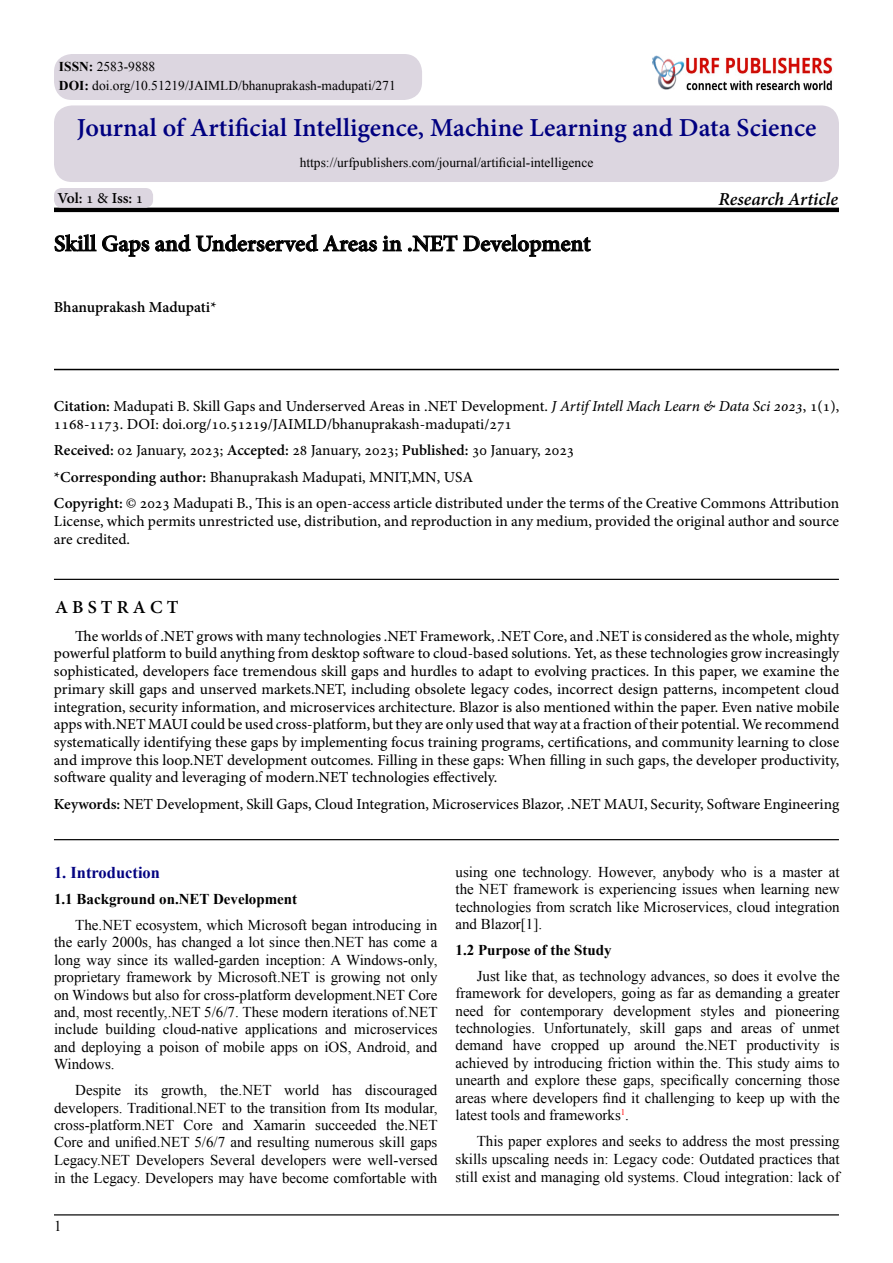
<style>
.page{position:relative;width:893px;height:1263px;background:#fff}
.page>*{position:absolute;margin:0;border:0;box-sizing:border-box;transform-origin:0 0}
.t1{font:700 25.5px "Adobe Hebrew";color:#000080}
.t2{font:700 22.5px "Adobe Hebrew";color:#000}
.t3{font:italic 700 18px "Adobe Hebrew";letter-spacing:-.005em;color:#000}
.t4{font:700 18px "Adobe Hebrew";letter-spacing:.23em;color:#000}
.t5{font:700 16.5px "Times New Roman";color:#030381}
.t6{font:15px/17.7px "Adobe Hebrew";color:#000}
.t7{font:15px/17.4px "Times New Roman";color:#000}
.t8{font:700 15px "Times New Roman";color:#000}
.t9{font:700 15px "Adobe Hebrew";letter-spacing:-.005em;color:#000}
.t10{font:13.5px/18.3px "Times New Roman";color:#000}
.t11{font:8.7px "Times New Roman";color:#f00}
.s1{font-weight:700}
.s2{font-weight:400}
.s3{font-style:italic}
</style>
<div class="page">
<hr style="left:54px;top:208px;width:785px;height:4px;background:#000">
<svg style="left:54px;top:234px;width:348px;height:23px"></svg>
<svg style="left:408px;top:234px;width:183px;height:23px"></svg>
<hr style="left:54px;top:369px;width:785px;height:1px;background:#000">
<hr style="left:54px;top:579px;width:785px;height:1px;background:#000">
<hr style="left:54px;top:1214px;width:785px;height:1px;background:#000">
<div style="left:54px;top:188px;width:99px;height:20px;background:#dcd6e0;border-radius:8px"></div>
<div style="left:54px;top:105px;width:785px;height:77px;background:#dcd6e0;border-radius:18px"></div>
<img style="left:697px;top:57px;width:136px;height:33px">
<div style="left:641px;top:44px;width:56px;height:46px;background:#000;opacity:.5"></div>
<div style="left:642px;top:46px;width:50px;height:44px;background:#fff"></div>
<div style="left:651px;top:55px;width:44px;height:35px;background:#000;opacity:.75"></div>
<div style="left:54px;top:54px;width:368px;height:46px;background:#dcd6e0;border-radius:18px"></div>
<hr style="left:54px;top:839px;width:785px;height:1px;background:#000">
<p class="t10" style="left:59px;top:57px;width:338px"><span class="s1">ISSN:</span> 2583-9888<br><span class="s1">DOI:</span> doi.org/10.51219/JAIMLD/bhanuprakash-madupati/271</p>
<h1 class="t1" style="left:77px;top:112px;width:741px">Journal of Artificial Intelligence, Machine Learning and Data Science</h1>
<p class="t9" style="left:57px;top:189px;width:87px">Vol <span class="s2">1</span>: <span class="s2">&amp;</span> Iss <span class="s2">1</span>:</p>
<p class="t10" style="left:300px;top:153px;width:295px">https://urfpublishers.com/journal/artificial-intelligence</p>
<h2 class="t2" style="left:54px;top:230px;width:538px">Skill Gaps and Underserved Areas in .NET Development</h2>
<p class="t9" style="left:54px;top:298px;width:164px">Bhanuprakash Madupati*</p>
<p class="t3" style="left:718px;top:188px;width:121px">Research Article</p>
<p class="t6" style="left:54px;top:397px;width:787px"><span class="s1">Citation:</span> Madupati .B Skill Gaps and Underserved Areas in .NET Development <span class="s3">J</span>. <span class="s3">Artif Intell Mach Learn &amp; Data Sci 2023</span>, , (1)1<br>1168-1173. DOI: doi.org/10.51219/JAIMLD/bhanuprakash-madupati/271</p>
<p class="t6" style="left:54px;top:437px;width:787px;line-height:26.5px"><span class="s1">Received:</span> 02 January, 2023; <span class="s1">Accepted:</span> 28 January, 2023; <span class="s1">Published:</span> 30 January, 2023<br><span class="s1">*Corresponding author:</span> Bhanuprakash Madupati, MNIT,MN, USA<br><span class="s1">Copyright:</span> © 2023 Madupati B., This is an open-access article distributed under the terms of the Creative Commons Attribution</p>
<p class="t6" style="left:54px;top:512px;width:787px">License, which permits unrestricted use, distribution, and reproduction in any medium, provided the original author and source are credited.</p>
<p class="t4" style="left:55px;top:597px;width:125px">AB TS RACT</p>
<p class="t6" style="left:54px;top:627px;width:787px;text-align:justify;text-indent:21px">The worlds of .NET grows with many technologies .NET Framework ., NET Core, and .NET is considered as the whole, mighty powerful platform to build anything from desktop software to cloud-based solutions. Yet, as these technologies grow increasingly sophisticated, developers face tremendous skill gaps and hurdles to adapt to evolving practices. In this paper, we examine the primary skill gaps and unserved markets.NET, including obsolete legacy codes, incorrect design patterns, incompetent cloud integration, security information, and microservices architecture. Blazor is also mentioned within the paper. Even native mobile apps with.NET MAUI could be used cross-platform, but they are only used that way at a fraction of their potential. We recommend systematically identifying these gaps by implementing focus training programs, certifications, and community learning to close and improve this loop.NET development outcomes. Filling in these gaps: When filling in such gaps, the developer productivity, software quality and leveraging of modern.NET technologies effectively.</p>
<p class="t6" style="left:54px;top:795px;width:787px"><span class="s1">Keywords:</span> NET Development, Skill Gaps, Cloud Integration, Microservices Blazor ., NET MAUI, Security, Software Engineering</p>
<p class="t5" style="left:54px;top:861px;width:108px">1. Introduction</p>
<p class="t8" style="left:54px;top:889px;width:245px">1.1 Background on.NET Development</p>
<p class="t7" style="left:54px;top:916px;width:385px;text-align:right">The.NET ecosystem, which Microsoft began introducing in the early 2000 ,s has changed a lot since then.NET has come a long way since its walled-garden inception A: Windows-only, proprietary framework by Microsoft.NET is growing not only on Windows but also for cross-platform development.NET Core and, most recently,.NET 5/6/7. These modern iterations of.NET microservices</p>
<p class="t7" style="left:54px;top:1020px;width:385px">include<br>and deploying a poison of mobile apps on iOS, Android, and<br>Windows.</p>
<p class="t7" style="left:365px;top:1081px;width:74px">discouraged</p>
<p class="t7" style="left:106px;top:1020px;width:52px">building</p>
<p class="t7" style="left:163px;top:1020px;width:76px">cloud-native</p>
<p class="t7" style="left:245px;top:1020px;width:74px">applications</p>
<p class="t7" style="left:325px;top:1020px;width:23px">and</p>
<p class="t7" style="left:75px;top:1081px;width:47px">Despite</p>
<p class="t7" style="left:54px;top:1098px;width:385px">developers. Traditional.NET to the transition from Its modular,</p>
<p class="t7" style="left:386px;top:1116px;width:53px">the.NET</p>
<p class="t7" style="left:134px;top:1081px;width:16px">its</p>
<p class="t7" style="left:161px;top:1081px;width:48px">growth,</p>
<p class="t7" style="left:220px;top:1081px;width:53px">the.NET</p>
<p class="t7" style="left:284px;top:1081px;width:36px">world</p>
<p class="t7" style="left:332px;top:1081px;width:21px">has</p>
<p class="t7" style="left:54px;top:1116px;width:385px">cross-platform.NET<br>Core and unified.NET 5/6/7 and resulting numerous skill gaps Legacy.NET Developers Several developers were well-versed in the Legacy. Developers may have become comfortable with</p>
<p class="t7" style="left:222px;top:1116px;width:23px">and</p>
<p class="t7" style="left:253px;top:1116px;width:54px">Xamarin</p>
<p class="t7" style="left:315px;top:1116px;width:63px">succeeded</p>
<p class="t7" style="left:184px;top:1116px;width:31px">Core</p>
<p class="t7" style="left:54px;top:1217px;width:9px">1</p>
<p class="t7" style="left:455px;top:863px;width:386px;text-align:justify">using one technology. However, anybody who is a master at the NET framework is experiencing issues when learning new technologies from scratch like Microservices, cloud integration and Blazor . [1]</p>
<p class="t8" style="left:455px;top:939px;width:158px">1.2 Purpose of the Study</p>
<p class="t7" style="left:455px;top:967px;width:386px;text-align:right">Just like that, as technology advances, so does it evolve the framework for developers, going as far as demanding a greater pioneering</p>
<p class="t7" style="left:455px;top:1002px;width:30px">need</p>
<p class="t7" style="left:613px;top:1002px;width:79px">development</p>
<p class="t7" style="left:700px;top:1002px;width:36px">styles</p>
<p class="t7" style="left:744px;top:1002px;width:23px">and</p>
<p class="t7" style="left:493px;top:1002px;width:19px">for</p>
<p class="t7" style="left:520px;top:1002px;width:85px">contemporary</p>
<p class="t7" style="left:455px;top:1019px;width:81px">technologies.</p>
<p class="t7" style="left:544px;top:1019px;width:88px">Unfortunately,</p>
<p class="t7" style="left:640px;top:1019px;width:27px">skill</p>
<p class="t7" style="left:674px;top:1019px;width:29px">gaps</p>
<p class="t7" style="left:711px;top:1019px;width:23px">and</p>
<p class="t7" style="left:741px;top:1019px;width:32px">areas</p>
<p class="t7" style="left:781px;top:1019px;width:14px">of</p>
<p class="t7" style="left:802px;top:1019px;width:39px">unmet</p>
<p class="t7" style="left:455px;top:1036px;width:386px">demand<br>achieved by introducing friction within the. This study aims to unearth and explore these gaps, specifically concerning those areas where developers find it challenging to keep up with the</p>
<p class="t11" style="left:621px;top:1106px;width:6px">1</p>
<p class="t7" style="left:513px;top:1036px;width:30px">have</p>
<p class="t7" style="left:551px;top:1036px;width:50px">cropped</p>
<p class="t7" style="left:634px;top:1036px;width:43px">around</p>
<p class="t7" style="left:686px;top:1036px;width:53px">the.NET</p>
<p class="t7" style="left:746px;top:1036px;width:75px">productivity</p>
<p class="t7" style="left:830px;top:1036px;width:12px">is</p>
<p class="t7" style="left:609px;top:1036px;width:16px">up</p>
<p class="t7" style="left:477px;top:1102px;width:364px;line-height:26px;text-indent:-21px">latest tools and frameworks .<br>This paper explores and seeks to address the most pressing</p>
<p class="t7" style="left:455px;top:1150px;width:386px;line-height:18px">skills upscaling needs in: Legacy code: Outdated practices that still exist and managing old systems. Cloud integration: lack of</p>
</div>
